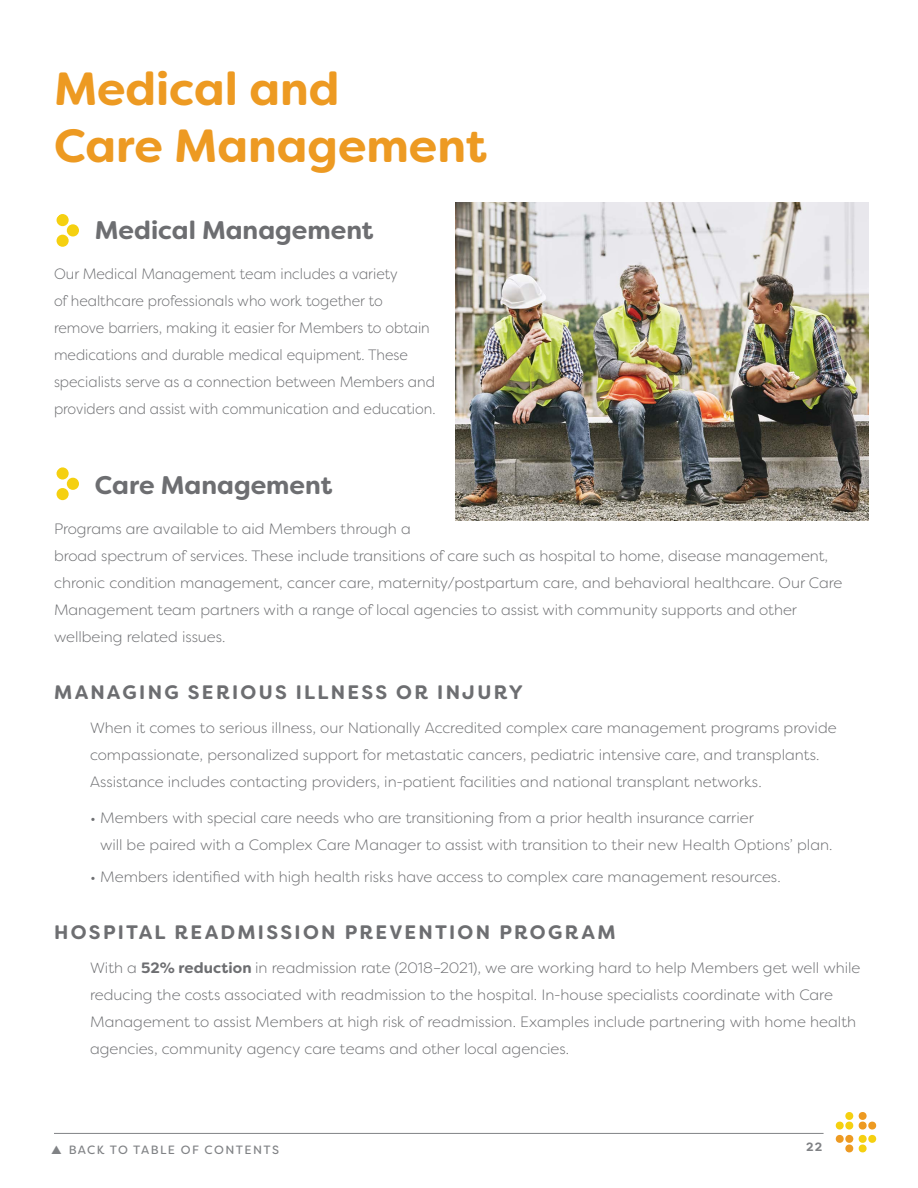
<style>
.page{position:relative;width:918px;height:1188px;background:#fff}
.page>*{position:absolute;margin:0;border:0;box-sizing:border-box;transform-origin:0 0}
.t1{font:700 46.5px/57px "Filson Soft";color:#ed9a22}
.t2{font:700 25.5px "Filson Soft";color:#6d6e71}
.t3{font:700 19.5px "Filson Soft";letter-spacing:.12em;color:#6d6e71}
.t4{font:300 15px/27px "Filson Soft";color:#6d6e71}
.t5{font:300 15px/27px "Filson Soft";color:#6d6e71;scale:.95 1}
.t6{font:12px "Filson Soft";letter-spacing:.12em;color:#808285}
.t7{font:700 12px "Filson Soft";color:#808285}
.s1{font-weight:700}
</style>
<div class="page">
<svg style="left:835px;top:1112px;width:42px;height:41px"></svg>
<hr style="left:54px;top:1133px;width:770px;height:1px;background:#808285">
<svg style="left:56px;top:235px;width:21px;height:12px"></svg>
<div style="left:57px;top:235px;width:12px;height:12px;background:#f5d010;border-radius:50%"></div>
<div style="left:57px;top:214px;width:12px;height:12px;background:#f5d010;border-radius:50%"></div>
<div style="left:67px;top:224px;width:12px;height:12px;background:#f5d010;border-radius:50%"></div>
<svg style="left:56px;top:488px;width:20px;height:13px"></svg>
<div style="left:57px;top:488px;width:12px;height:12px;background:#f5d010;border-radius:50%"></div>
<div style="left:57px;top:467px;width:12px;height:13px;background:#f5d010;border-radius:50%"></div>
<div style="left:67px;top:478px;width:12px;height:12px;background:#f5d010;border-radius:50%"></div>
<img style="left:456px;top:203px;width:413px;height:317px">
<h1 class="t1" style="left:54px;top:61px;width:434px">Medical and<br>Care Management</h1>
<h2 class="t2" style="left:95px;top:213px;width:280px">Medical Management</h2>
<p class="t5" style="left:54px;top:260px;width:403px">Our Medical Management team includes a variety<br>of healthcare professionals who work together to remove barriers, making it easier for Members to obtain medications and durable medical equipment. These specialists serve as a connection between Members and providers and assist with communication and education.</p>
<h2 class="t2" style="left:95px;top:468px;width:239px">Care Management</h2>
<p class="t4" style="left:54px;top:515px;width:790px">Programs are available to aid Members through a<br>broad spectrum of services. These include transitions of care such as hospital to home, disease management, chronic condition management, cancer care, maternity/postpartum care, and behavioral healthcare. Our Care Management team partners with a range of local agencies to assist with community supports and other wellbeing related issues.</p>
<h3 class="t3" style="left:54px;top:679px;width:470px">MANAGING SERIOUS ILLNESS OR INJURY</h3>
<p class="t4" style="left:90px;top:714px;width:748px">When it comes to serious illness, our Nationally Accredited complex care management programs provide compassionate, personalized support for metastatic cancers, pediatric intensive care, and transplants.<br>Assistance includes contacting providers, in-patient facilities and national transplant networks.</p>
<p class="t4" style="left:100px;top:804px;width:734px;text-indent:-10px">• Members with special care needs who are transitioning from a prior health insurance carrier<br>will be paired with a Complex Care Manager to assist with transition to their new Health Options’ plan.</p>
<p class="t4" style="left:90px;top:863px;width:692px">• Members identified with high health risks have access to complex care management resources.</p>
<h3 class="t3" style="left:54px;top:919px;width:563px">HOSPITAL READMISSION PREVENTION PROGRAM</h3>
<p class="t4" style="left:90px;top:954px;width:772px">With a <span class="s1">52% reduction</span> in readmission rate (2018–2021), we are working hard to help Members get well while reducing the costs associated with readmission to the hospital. In-house specialists coordinate with Care Management to assist Members at high risk of readmission. Examples include partnering with home health agencies, community agency care teams and other local agencies.</p>
<p class="t6" style="left:51px;top:1142px;width:229px">▲ BACK TO TABLE OF CONTENTS</p>
<p class="t7" style="left:806px;top:1139px;width:18px">22</p>
</div>
